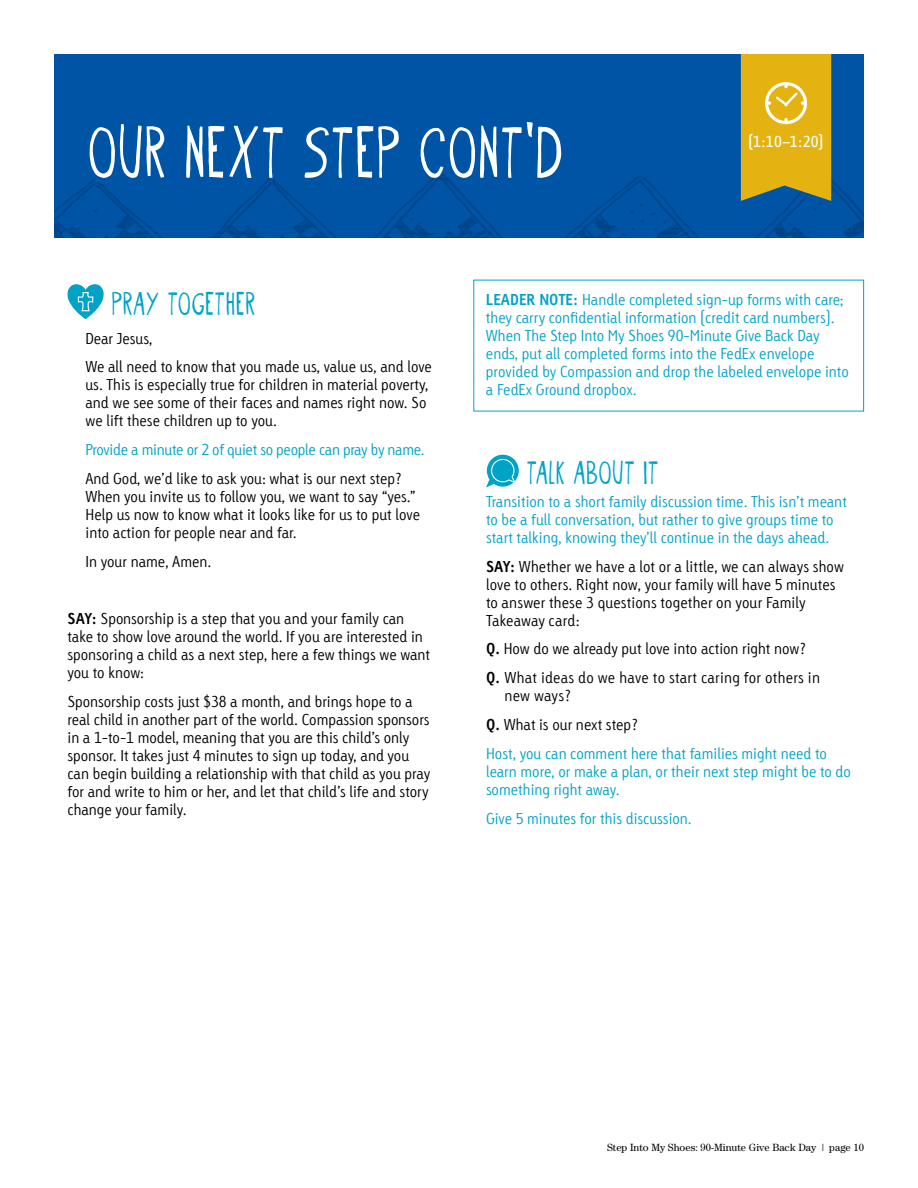
<style>
.page{position:relative;width:918px;height:1188px;background:#fff}
.page>*{position:absolute;margin:0;border:0;box-sizing:border-box;transform-origin:0 0}
.t1{font:80.7px "Oyster";letter-spacing:.025em;color:#fff}
.t2{font:36px "Oyster";letter-spacing:.025em;color:#00a3c6}
.t3{font:300 15px/18px "Tetria LT Com";color:#000}
.t4{font:300 15px/18px "Tetria LT Com";color:#00a3c6}
.t5{font:300 15px "Tetria LT Com";letter-spacing:-.02em;color:#00a3c6}
.t6{font:15px "Linotype Tetria Regular Tab";color:#fff}
.t7{font:10.5px "Century Std";color:#000}
.s1{font-weight:700}
.s2{color:#000}
.s3{font-weight:700;color:#000}
</style>
<div class="page">
<svg style="left:68px;top:284px;width:36px;height:35px"></svg>
<svg style="left:486px;top:455px;width:33px;height:33px"></svg>
<div style="left:54px;top:54px;width:810px;height:183px;background:#0054a6"></div>
<img style="left:54px;top:157px;width:810px;height:80px">
<svg style="left:741px;top:54px;width:90px;height:147px;background:#d9b021"></svg>
<h1 class="t1" style="left:90px;top:107px;width:476px">OUR NEXT STEP CONT’D</h1>
<p class="t6" style="left:748px;top:133px;width:77px">(1:10–1:20)</p>
<h2 class="t2" style="left:113px;top:283px;width:145px">PRAY TOGETHER</h2>
<p class="t3" style="left:86px;top:324px;width:348px;line-height:28.8px">Dear Jesus,<br>We all need to know that you made us, value us, and love</p>
<p class="t3" style="left:85px;top:376px;width:345px">us. This is especially true for children in material poverty, and we see some of their faces and names right now. So we lift these children up to you.</p>
<p class="t5" style="left:85px;top:440px;width:341px">Provide a minute or 2 of quiet so people can pray by name.</p>
<p class="t3" style="left:85px;top:469px;width:336px">And God, we’d like to ask you: what is our next step?<br>When you invite us to follow you, we want to say “yes.” Help us now to know what it looks like for us to put love into action for people near and far.</p>
<p class="t3" style="left:85px;top:552px;width:128px">In your name, Amen.</p>
<p class="t3" style="left:67px;top:610px;width:364px"><span class="s1">SAY:</span> Sponsorship is a step that you and your family can take to show love around the world. If you are interested in sponsoring a child as a next step, here a few things we want you to know:</p>
<p class="t3" style="left:67px;top:693px;width:364px">Sponsorship costs just $38 a month, and brings hope to a real child in another part of the world. Compassion sponsors in a 1-to-1 model, meaning that you are this child’s only sponsor. It takes just 4 minutes to sign up today, and you can begin building a relationship with that child as you pray for and write to him or her, and let that child’s life and story change your family.</p>
<p class="t4" style="left:486px;top:291px;width:364px"><span class="s1">LEADER NOTE:</span> Handle completed sign-up forms with care; they carry confidential information (credit card numbers).<br>When The Step Into My Shoes 90-Minute Give Back Day ends, put all completed forms into the FedEx envelope provided by Compassion and drop the labeled envelope into a FedEx Ground dropbox.</p>
<h2 class="t2" style="left:528px;top:453px;width:133px">TALK ABOUT IT</h2>
<p class="t4" style="left:486px;top:492px;width:362px">Transition to a short family discussion time. This isn’t meant to be a full conversation, but rather to give groups time to start talking, knowing they’ll continue in the days ahead.</p>
<p class="t3" style="left:486px;top:557px;width:360px"><span class="s1">SAY:</span> Whether we have a lot or a little, we can always show love to others. Right now, your family will have 5 minutes to answer these 3 questions together on your Family Takeaway card:</p>
<p class="t3" style="left:486px;top:635px;width:336px;line-height:28.8px"><span class="s1">Q.</span> How do we already put love into action right now?<br><span class="s1">Q.</span> What ideas do we have to start caring for others in</p>
<p class="t4" style="left:486px;top:681px;width:343px;line-height:28.8px;text-indent:18px"><span class="s2">new ways?<br></span><span class="s3">Q.</span> <span class="s2">What is our next step?<br></span>Host, you can comment here that families might need to</p>
<p class="t4" style="left:486px;top:762px;width:367px">learn more, or make a plan, or their next step might be to do something right away.</p>
<p class="t4" style="left:486px;top:809px;width:207px">Give 5 minutes for this discussion.</p>
<p class="t7" style="left:607px;top:1142px;width:258px">Step Into My Shoes: 90-Minute Give Back Day | page 10</p>
</div>
